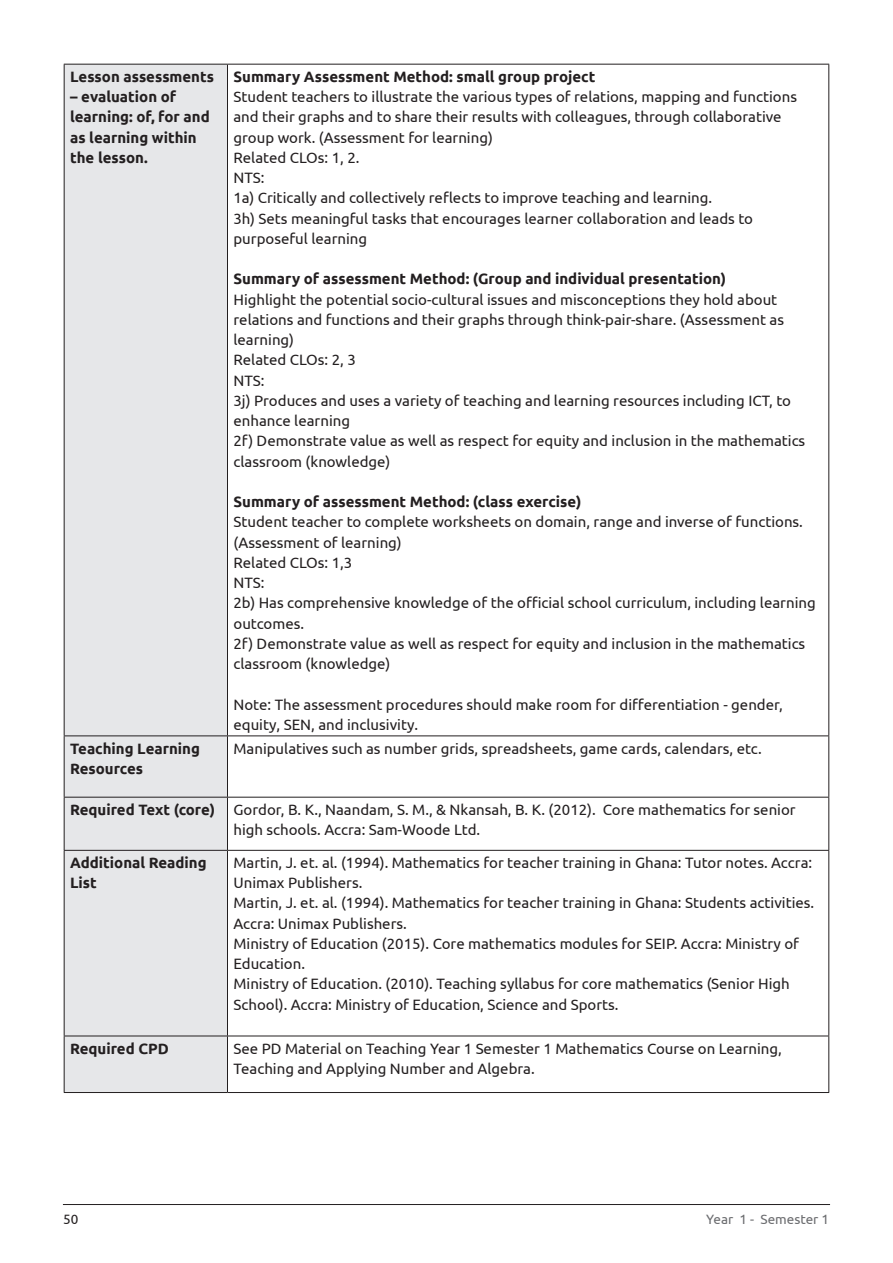
<style>
.page{position:relative;width:893px;height:1263px;background:#fff}
.page>*{position:absolute;margin:0;border:0;box-sizing:border-box;transform-origin:0 0}
.t1{font:15px/20.2px "Ubuntu";color:#231f20}
.t2{font:700 15px/20.2px "Ubuntu";color:#231f20}
.t3{font:13.5px "Ubuntu";color:#6c6d70}
.t4{font:13.5px "Ubuntu";color:#231f20}
.s1{font-weight:700}
</style>
<div class="page">
<hr style="left:63px;top:1204px;width:767px;height:1px;background:#231f20">
<div style="left:65px;top:65px;width:162px;height:1027px;background:#e6e7e9"></div>
<hr style="left:64px;top:64px;width:163px;height:1px;background:#231f20">
<hr style="left:64px;top:65px;width:1px;height:670px;background:#231f20">
<hr style="left:64px;top:735px;width:163px;height:1px;background:#231f20">
<hr style="left:64px;top:736px;width:1px;height:61px;background:#231f20">
<hr style="left:64px;top:797px;width:163px;height:1px;background:#231f20">
<hr style="left:64px;top:797px;width:1px;height:53px;background:#231f20">
<hr style="left:64px;top:850px;width:163px;height:1px;background:#231f20">
<hr style="left:64px;top:851px;width:1px;height:184px;background:#231f20">
<hr style="left:64px;top:1035px;width:163px;height:1px;background:#231f20">
<hr style="left:64px;top:1036px;width:1px;height:56px;background:#231f20">
<hr style="left:64px;top:1092px;width:163px;height:1px;background:#231f20">
<hr style="left:227px;top:64px;width:602px;height:1px;background:#231f20">
<hr style="left:227px;top:65px;width:1px;height:670px;background:#231f20">
<hr style="left:227px;top:735px;width:602px;height:1px;background:#231f20">
<hr style="left:227px;top:736px;width:1px;height:61px;background:#231f20">
<hr style="left:227px;top:797px;width:602px;height:1px;background:#231f20">
<hr style="left:227px;top:797px;width:1px;height:53px;background:#231f20">
<hr style="left:227px;top:850px;width:602px;height:1px;background:#231f20">
<hr style="left:227px;top:851px;width:1px;height:184px;background:#231f20">
<hr style="left:227px;top:1035px;width:602px;height:1px;background:#231f20">
<hr style="left:227px;top:1036px;width:1px;height:56px;background:#231f20">
<hr style="left:227px;top:1092px;width:602px;height:1px;background:#231f20">
<hr style="left:828px;top:65px;width:1px;height:670px;background:#231f20">
<hr style="left:828px;top:736px;width:1px;height:61px;background:#231f20">
<hr style="left:828px;top:797px;width:1px;height:53px;background:#231f20">
<hr style="left:828px;top:851px;width:1px;height:184px;background:#231f20">
<hr style="left:828px;top:1036px;width:1px;height:56px;background:#231f20">
<p class="t2" style="left:70px;top:66px;width:145px">Lesson assessments</p>
<p class="t2" style="left:70px;top:86px;width:141px">– evaluation of learning: of, for and as learning within the lesson.</p>
<p class="t2" style="left:233px;top:66px;width:363px">Summary Assessment Method: small group project</p>
<p class="t1" style="left:233px;top:86px;width:565px">Student teachers to illustrate the various types of relations, mapping and functions and their graphs and to share their results with colleagues, through collaborative group work. (Assessment for learning)<br>Related CLOs: 1, 2.<br>NTS:<br>1a) Critically and collectively reflects to improve teaching and learning.<br>3h) Sets meaningful tasks that encourages learner collaboration and leads to purposeful learning</p>
<p class="t2" style="left:233px;top:269px;width:494px">Summary of assessment Method: (Group and individual presentation)</p>
<p class="t1" style="left:233px;top:289px;width:573px">H ighlight the potential socio-cultural issues and misconceptions they hold about relations and functions and their graphs through think-pair-share. (Assessment as learning)<br>Related CLOs: 2, 3<br>NTS:<br>3j) Produces and uses a variety of teaching and learning resources including ICT, to enhance learning<br>2f) Demonstrate value as well as respect for equity and inclusion in the mathematics classroom (knowledge)</p>
<p class="t2" style="left:233px;top:491px;width:350px">Summary of assessment Method: (class exercise)</p>
<p class="t1" style="left:233px;top:511px;width:584px">Student teacher to complete worksheets on domain, range and inverse of functions. (Assessment of learning)<br>Related CLOs: 1,3<br>NTS:<br>2b) Has comprehensive knowledge of the official school curriculum, including learning outcomes.<br>2f) Demonstrate value as well as respect for equity and inclusion in the mathematics classroom (knowledge)</p>
<p class="t1" style="left:233px;top:694px;width:551px">Note: The assessment procedures should make room for differentiation - gender, equity, SEN, and inclusivity.</p>
<p class="t2" style="left:70px;top:738px;width:131px">Teaching Learning<br>Resources</p>
<p class="t1" style="left:233px;top:738px;width:530px">Manipulatives such as number grids, spreadsheets, game cards, calendars, etc.</p>
<p class="t1" style="left:233px;top:799px;width:564px;text-indent:-163px"><span class="s1">Required Text (core)</span> Gordor, B. K., Naandam, S. M., &amp; N kansah, B. K. (2012). Core mathematics for senior high schools. Accra: Sam-Woode Ltd.</p>
<p class="t2" style="left:70px;top:852px;width:138px">Additional Reading<br>List</p>
<p class="t1" style="left:233px;top:852px;width:582px">Martin, J. et. al. (1994). Mathematics for teacher training in Ghana: Tutor notes. Accra:<br>U nimax Publishers.<br>Martin, J. et. al. (1994). Mathematics for teacher training in Ghana: Students activities.<br>Accra: U nimax Publishers.<br>Ministry of Education (2015). Core mathematics modules for SEIP. Accra: Ministry of Education.<br>Ministry of Education. (2010). Teaching syllabus for core mathematics (Senior H igh School). Accra: Ministry of Education, Science and Sports.</p>
<p class="t2" style="left:70px;top:1038px;width:98px">Required CPD</p>
<p class="t1" style="left:234px;top:1038px;width:550px">See PD Material on Teaching Year 1 Semester 1 Mathematics Course on Learning,<br>Teaching and Applying N umber and Algebra.</p>
<p class="t4" style="left:63px;top:1211px;width:17px">50</p>
<p class="t3" style="left:706px;top:1211px;width:125px">Year 1 - Semester 1</p>
</div>
